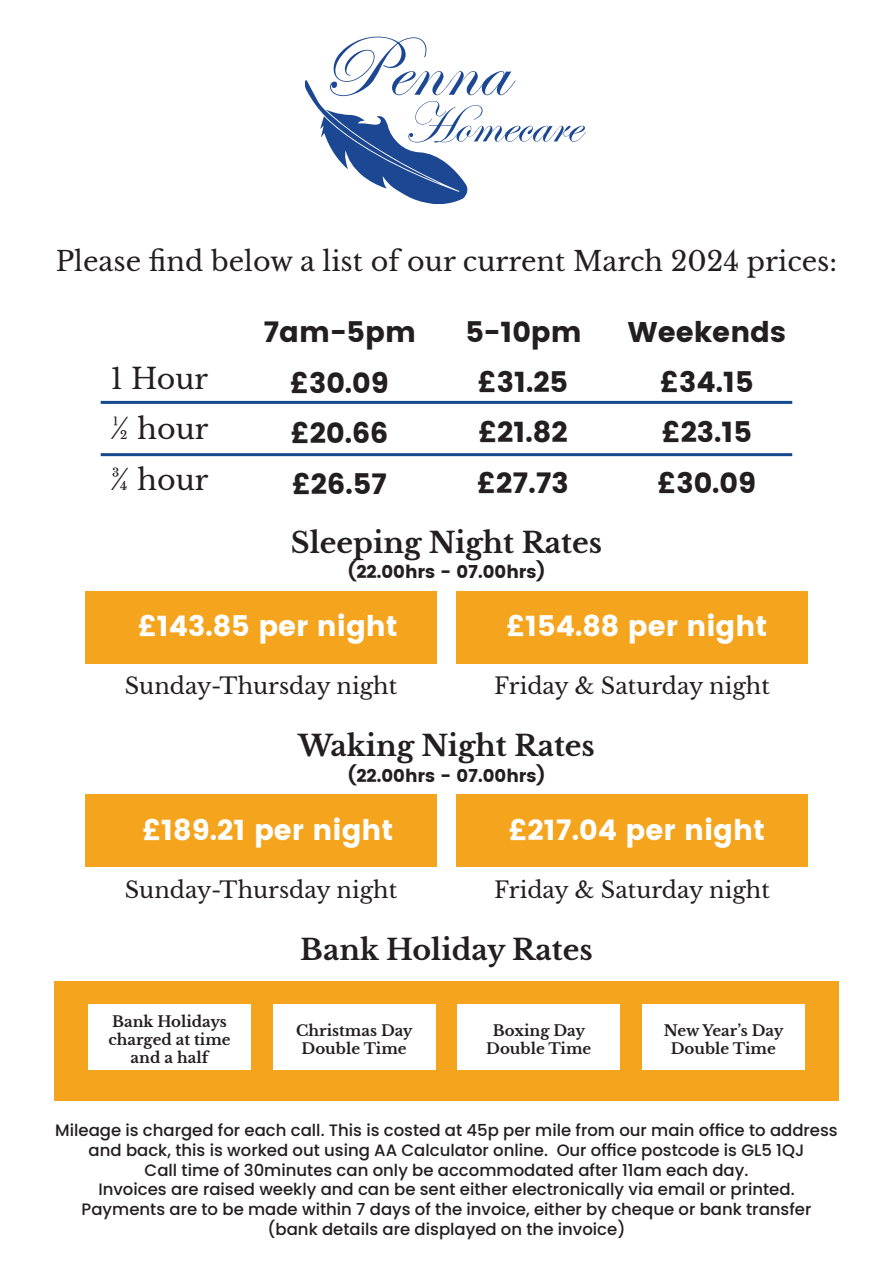
<style>
.page{position:relative;width:893px;height:1263px;background:#fff}
.page>*{position:absolute;margin:0;border:0;box-sizing:border-box;transform-origin:0 0}
.t1{font:87.6px "Edwardian Script ITC";color:#1c4792}
.t2{font:58.05px "Edwardian Script ITC";color:#1c4792}
.t3{font:28.5px "Poppins";color:#231f20}
.t4{font:28.5px "Poppins";color:#fff}
.t5{font:700 28.5px "Libre Baskerville";color:#231f20}
.t6{font:28.5px "Libre Baskerville";color:#231f20}
.t7{font:27px "Libre Baskerville";color:#231f20}
.t8{font:22.5px "Libre Baskerville";color:#231f20}
.t9{font:18px "Poppins";color:#231f20}
.t10{font:500 16.5px/19.8px "Poppins";color:#231f20;text-align:center}
.t11{font:700 15px/18px "Libre Baskerville";color:#231f20;text-align:center}
</style>
<div class="page">
<div style="left:54px;top:981px;width:785px;height:119px;background:#f5a41d"></div>
<div style="left:85px;top:591px;width:352px;height:72px;background:#f5a41d"></div>
<div style="left:456px;top:591px;width:352px;height:72px;background:#f5a41d"></div>
<div style="left:85px;top:794px;width:352px;height:73px;background:#f5a41d"></div>
<div style="left:456px;top:794px;width:352px;height:73px;background:#f5a41d"></div>
<div style="left:88px;top:1004px;width:163px;height:66px;background:#fff"></div>
<div style="left:273px;top:1004px;width:162px;height:66px;background:#fff"></div>
<div style="left:457px;top:1004px;width:163px;height:66px;background:#fff"></div>
<div style="left:642px;top:1004px;width:163px;height:66px;background:#fff"></div>
<svg style="left:305px;top:80px;width:163px;height:124px"></svg>
<hr style="left:101px;top:401px;width:691px;height:3px;background:#16488e">
<hr style="left:101px;top:453px;width:691px;height:3px;background:#16488e">
<p class="t1" style="left:320px;top:20px;width:189px">Penna</p>
<p class="t2" style="left:403px;top:92px;width:179px">Homecare</p>
<p class="t7" style="left:56px;top:244px;width:783px">Please find below a list of our current March 2024 prices:</p>
<p class="t6" style="left:110px;top:361px;width:99px">1 Hour</p>
<p class="t6" style="left:110px;top:412px;width:100px">½ hour</p>
<p class="t6" style="left:110px;top:462px;width:100px">¾ hour</p>
<p class="t3" style="left:263px;top:316px;width:154px">7am-5pm</p>
<p class="t3" style="left:465px;top:316px;width:118px">5-10pm</p>
<p class="t3" style="left:628px;top:316px;width:160px">Weekends</p>
<p class="t3" style="left:290px;top:366px;width:100px">£30.09</p>
<p class="t3" style="left:291px;top:417px;width:99px">£20.66</p>
<p class="t3" style="left:292px;top:468px;width:97px">£26.57</p>
<p class="t3" style="left:478px;top:365px;width:92px">£31.25</p>
<p class="t3" style="left:478px;top:416px;width:91px">£21.82</p>
<p class="t3" style="left:477px;top:467px;width:93px">£27.73</p>
<p class="t3" style="left:660px;top:365px;width:95px">£34.15</p>
<p class="t3" style="left:662px;top:416px;width:92px">£23.15</p>
<p class="t3" style="left:657px;top:467px;width:100px">£30.09</p>
<p class="t5" style="left:291px;top:525px;width:313px">Sleeping Night Rates</p>
<p class="t9" style="left:348px;top:561px;width:199px">(22.00hrs - 07.00hrs)</p>
<p class="t4" style="left:138px;top:610px;width:261px">£143.85 per night</p>
<p class="t8" style="left:125px;top:672px;width:274px">Sunday-Thursday night</p>
<p class="t4" style="left:506px;top:610px;width:262px">£154.88 per night</p>
<p class="t8" style="left:494px;top:672px;width:277px">Friday &amp; Saturday night</p>
<p class="t5" style="left:298px;top:729px;width:298px">Waking Night Rates</p>
<p class="t9" style="left:348px;top:765px;width:199px">(22.00hrs - 07.00hrs)</p>
<p class="t4" style="left:142px;top:813px;width:252px">£189.21 per night</p>
<p class="t8" style="left:125px;top:876px;width:274px">Sunday-Thursday night</p>
<p class="t4" style="left:509px;top:813px;width:258px">£217.04 per night</p>
<p class="t8" style="left:494px;top:876px;width:277px">Friday &amp; Saturday night</p>
<p class="t11" style="left:108px;top:1012px;width:124px;text-align:left">Bank Holidays charged at time</p>
<p class="t11" style="left:131px;top:1048px;width:79px">and a half</p>
<p class="t5" style="left:300px;top:932px;width:294px">Bank Holiday Rates</p>
<p class="t11" style="left:296px;top:1021px;width:118px">Christmas Day<br>Double Time</p>
<p class="t11" style="left:493px;top:1021px;width:94px">Boxing Day</p>
<p class="t11" style="left:486px;top:1039px;width:107px">Double Time</p>
<p class="t11" style="left:664px;top:1021px;width:121px">New Year’s Day<br>Double Time</p>
<p class="t10" style="left:55px;top:1120px;width:784px">Mileage is charged for each call. This is costed at 45p per mile from our main office to address and back, this is worked out using AA Calculator online. Our office postcode is GL5 1QJ</p>
<p class="t10" style="left:145px;top:1160px;width:605px">Call time of 30minutes can only be accommodated after 11am each day.</p>
<p class="t10" style="left:98px;top:1180px;width:698px">Invoices are raised weekly and can be sent either electronically via email or printed.</p>
<p class="t10" style="left:82px;top:1199px;width:731px">Payments are to be made within 7 days of the invoice, either by cheque or bank transfer</p>
<p class="t10" style="left:267px;top:1219px;width:359px">(bank details are displayed on the invoice)</p>
</div>
